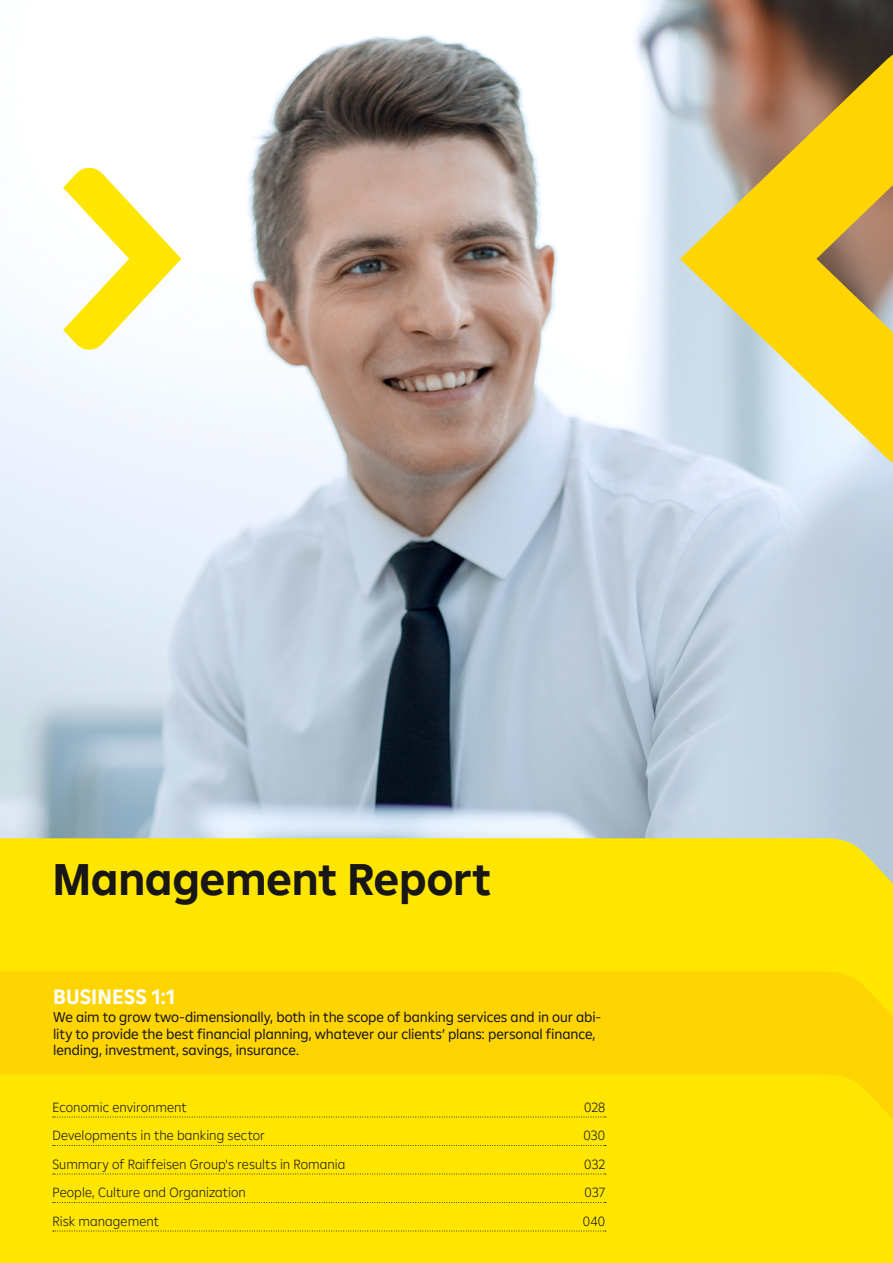
<style>
.page{position:relative;width:893px;height:1263px;background:#fff}
.page>*{position:absolute;margin:0;border:0;box-sizing:border-box;transform-origin:0 0}
.t1{font:700 45px "Amalia";letter-spacing:-.015em;color:#181716}
.t2{font:700 21px "Amalia";letter-spacing:.005em;color:#fff}
.t3{font:14.25px/16.5px "Amalia";letter-spacing:-.01em;color:#181716}
.t4{font:300 13.5px "Amalia";letter-spacing:.005em;color:#181716}
</style>
<div class="page">
<img style="left:0;top:0;width:893px;height:838px">
<div style="left:0;top:838px;width:893px;height:133px;background:#ffe600"></div>
<div style="left:0;top:971px;width:893px;height:103px;background:#ffd403"></div>
<div style="left:0;top:1074px;width:893px;height:189px;background:#ffe600"></div>
<svg style="left:53px;top:1116px;width:553px;height:1px"></svg>
<svg style="left:53px;top:1145px;width:553px;height:1px"></svg>
<svg style="left:53px;top:1173px;width:553px;height:1px"></svg>
<svg style="left:53px;top:1202px;width:553px;height:1px"></svg>
<svg style="left:53px;top:1226px;width:553px;height:8px;background:#f5dd00"></svg>
<svg style="left:680px;top:42px;width:213px;height:434px;background:#d4bf6a"></svg>
<svg style="left:63px;top:166px;width:118px;height:186px"></svg>
<h1 class="t1" style="left:53px;top:849px;width:440px">Management Report</h1>
<h2 class="t2" style="left:53px;top:982px;width:123px">BUSINESS 1:1</h2>
<p class="t3" style="left:53px;top:1008px;width:550px">We aim to grow two-dimensionally, both in the scope of banking services and in our abi&shy;lity to provide the best financial planning, whatever our clients’ plans: personal finance, lending, investment, savings, insurance.</p>
<p class="t4" style="left:53px;top:1098px;width:136px">Economic environment</p>
<p class="t4" style="left:584px;top:1098px;width:23px">028</p>
<p class="t4" style="left:53px;top:1126px;width:214px">Developments in the banking sector</p>
<p class="t4" style="left:583px;top:1126px;width:23px">030</p>
<p class="t4" style="left:53px;top:1155px;width:294px">Summary of Raiffeisen Group's results in Romania</p>
<p class="t4" style="left:584px;top:1155px;width:23px">032</p>
<p class="t4" style="left:53px;top:1183px;width:195px">People, Culture and Organization</p>
<p class="t4" style="left:584px;top:1183px;width:22px">037</p>
<p class="t4" style="left:53px;top:1212px;width:108px">Risk management</p>
<p class="t4" style="left:583px;top:1212px;width:24px">040</p>
</div>
